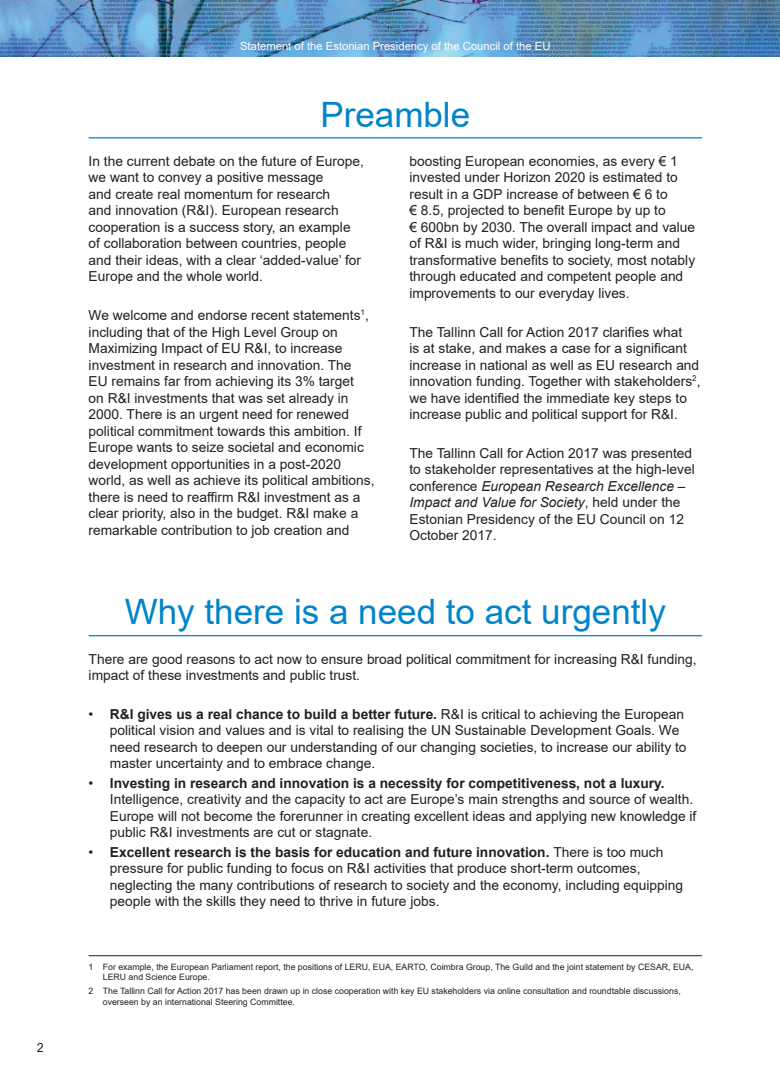
<style>
.page{position:relative;width:780px;height:1088px;background:#fff}
.page>*{position:absolute;margin:0;border:0;box-sizing:border-box;transform-origin:0 0}
.t1{font:35px "Arial";color:#0084ca}
.t2{font:13.75px/16.5px "Arial";color:#231f20}
.t3{font:12.5px "Arial";color:#231f20}
.t4{font:11.25px "Arial";color:#fff}
.t5{font:8.75px/10.5px "Arial";color:#231f20}
.s1{font-style:italic}
.s2{font-weight:700}
</style>
<div class="page">
<img style="left:0;top:0;width:780px;height:57px">
<hr style="left:89px;top:137px;width:613px;height:1px;background:#0084ca">
<hr style="left:89px;top:955px;width:613px;height:1px;background:#231f20">
<hr style="left:89px;top:635px;width:613px;height:1px;background:#0084ca">
<p class="t3" style="left:37px;top:1039px;width:8px">2</p>
<p class="t4" style="left:240px;top:38px;width:312px">Statement of the Estonian Presidency of the Council of the EU</p>
<h1 class="t1" style="left:320px;top:90px;width:151px">Preamble</h1>
<p class="t2" style="left:89px;top:153px;width:277px">In the current debate on the future of Europe, we want to convey a positive message<br>and create real momentum for research<br>and innovation (R&amp;I). European research cooperation is a success story, an example of collaboration between countries, people and their ideas, with a clear ‘added-value’ for Europe and the whole world.</p>
<p class="t2" style="left:89px;top:307px;width:287px">We welcome and endorse recent statements<sup>1</sup>, including that of the High Level Group on Maximizing Impact of EU R&amp;I, to increase investment in research and innovation. The<br>EU remains far from achieving its 3% target<br>on R&amp;I investments that was set already in 2000. There is an urgent need for renewed political commitment towards this ambition. If Europe wants to seize societal and economic development opportunities in a post-2020 world, as well as achieve its political ambitions, there is need to reaffirm R&amp;I investment as a clear priority, also in the budget. R&amp;I make a remarkable contribution to job creation and</p>
<p class="t2" style="left:409px;top:153px;width:287px">boosting European economies, as every € 1 invested under Horizon 2020 is estimated to result in a GDP increase of between € 6 to<br>€ 8.5, projected to benefit Europe by up to<br>€ 600bn by 2030. The overall impact and value of R&amp;I is much wider, bringing long-term and transformative benefits to society, most notably through educated and competent people and improvements to our everyday lives.</p>
<p class="t2" style="left:409px;top:323px;width:292px">The Tallinn Call for Action 2017 clarifies what<br>is at stake, and makes a case for a significant increase in national as well as EU research and innovation funding. Together with stakeholders<sup>2</sup>, we have identified the immediate key steps to increase public and political support for R&amp;I.</p>
<p class="t2" style="left:409px;top:445px;width:287px">The Tallinn Call for Action 2017 was presented to stakeholder representatives at the high-level conference <span class="s1">European Research Excellence – Impact and Value for Society</span>, held under the Estonian Presidency of the EU Council on 12<br>October 2017.</p>
<h1 class="t1" style="left:125px;top:588px;width:542px">Why there is a need to act urgently</h1>
<p class="t2" style="left:89px;top:650px;width:609px">There are good reasons to act now to ensure broad political commitment for increasing R&amp;I funding, impact of these investments and public trust.</p>
<p class="t2" style="left:110px;top:706px;width:578px;text-indent:-21px">• <span class="s2">R&amp;I gives us a real chance to build a better future.</span> R&amp;I is critical to achieving the European political vision and values and is vital to realising the UN Sustainable Development Goals. We need research to deepen our understanding of our changing societies, to increase our ability to master uncertainty and to embrace change.</p>
<p class="t2" style="left:110px;top:774px;width:588px;text-indent:-21px">• <span class="s2">Investing in research and innovation is a necessity for competitiveness, not a luxury.<br></span>Intelligence, creativity and the capacity to act are Europe’s main strengths and source of wealth.<br>Europe will not become the forerunner in creating excellent ideas and applying new knowledge if public R&amp;I investments are cut or stagnate.</p>
<p class="t2" style="left:110px;top:843px;width:574px;text-indent:-21px">• <span class="s2">Excellent research is the basis for education and future innovation.</span> There is too much pressure for public funding to focus on R&amp;I activities that produce short-term outcomes, neglecting the many contributions of research to society and the economy, including equipping people with the skills they need to thrive in future jobs.</p>
<p class="t5" style="left:103px;top:961px;width:592px;text-indent:-14px">1 For example, the European Parliament report, the positions of LERU, EUA, EARTO, Coimbra Group, The Guild and the joint statement by CESAR, EUA,<br>LERU and Science Europe.</p>
<p class="t5" style="left:103px;top:986px;width:579px;text-indent:-14px">2 The Tallinn Call for Action 2017 has been drawn up in close cooperation with key EU stakeholders via online consultation and roundtable discussions, overseen by an international Steering Committee.</p>
</div>
